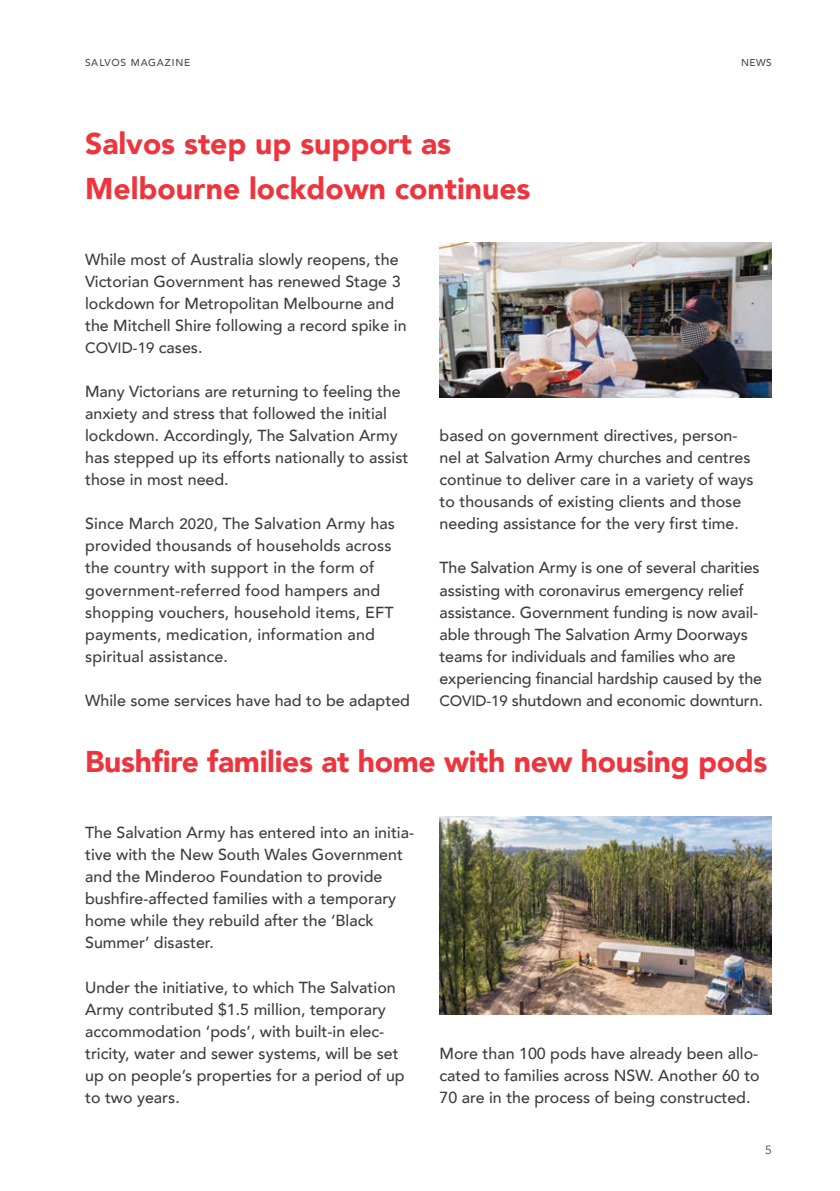
<style>
.page{position:relative;width:840px;height:1191px;background:#fff}
.page>*{position:absolute;margin:0;border:0;box-sizing:border-box;transform-origin:0 0}
.Heading_News_-_re{font:900 30px/44px "Avenir";color:#ee343d}
.Body{font:500 16px/22px "Avenir";color:#3e3e3f}
.Body-2{font:500 15px "Avenir";color:#3e3e3f}
.t1{font:12px "Avenir";color:#4b4c4d}
.Page_name_-_Right{font:500 10px "Avenir";letter-spacing:.065em;color:#4b4c4d}
.s1{font-size:16px}
.s2{font-size:15px}
</style>
<div class="page">
<img style="left:439px;top:243px;width:332px;height:154px">
<img style="left:439px;top:816px;width:332px;height:198px">
<p class="Page_name_-_Right" style="left:85px;top:54px;width:107px">SALVOS MAGAZINE</p>
<p class="Heading_News_-_re" style="left:85px;top:121px;width:446px">Salvos step up support as<br>Melbourne lockdown continues</p>
<p class="Page_name_-_Right" style="left:740px;top:54px;width:32px">NEWS</p>
<p class="Body" style="left:85px;top:247px;width:323px">While most of Australia slowly reopens, the Victorian Government has renewed Stage 3 lockdown for Metropolitan Melbourne and the Mitchell Shire following a record spike in</p>
<p class="Body-2" style="left:85px;top:335px;width:119px">COVID-19 <span class="s1">cases.</span></p>
<p class="Body" style="left:85px;top:379px;width:324px">Many Victorians are returning to feeling the anxiety and stress that followed the initial lockdown. Accordingly, The Salvation Army has stepped up its efforts nationally to assist those in most need.</p>
<p class="Body" style="left:85px;top:512px;width:311px">Since March <span class="s2">2020</span>, The Salvation Army has provided thousands of households across the country with support in the form of government-referred food hampers and shopping vouchers, household items, EFT payments, medication, information and spiritual assistance.</p>
<p class="Body" style="left:85px;top:688px;width:326px">While some services have had to be adapted</p>
<p class="Body" style="left:439px;top:424px;width:315px">based on government directives, person&shy;nel at Salvation Army churches and centres continue to deliver care in a variety of ways to thousands of existing clients and those needing assistance for the very first time.</p>
<p class="Body" style="left:439px;top:556px;width:325px">The Salvation Army is one of several charities assisting with coronavirus emergency relief assistance. Government funding is now avail&shy;able through The Salvation Army Doorways teams for individuals and families who are experiencing financial hardship caused by the <span class="s2">COVID-19</span> shutdown and economic downturn.</p>
<p class="Heading_News_-_re" style="left:85px;top:738px;width:683px">Bushfire families at home with new housing pods</p>
<p class="Body" style="left:85px;top:820px;width:330px">The Salvation Army has entered into an initia&shy;tive with the New South Wales Government and the Minderoo Foundation to provide bushfire-affected families with a temporary home while they rebuild after the ‘Black Summer’ disaster.</p>
<p class="Body" style="left:85px;top:975px;width:321px">Under the initiative, to which The Salvation Army contributed $1.5 million, temporary accommodation ‘pods’, with built-in elec&shy;tricity, water and sewer systems, will be set up on people’s properties for a period of up to two years.</p>
<p class="Body" style="left:439px;top:1041px;width:321px;text-align:justify">More than 100 pods have already been allo&shy;cated to families across NSW. Another 60 to 70 are in the process of being constructed.</p>
<p class="t1" style="left:764px;top:1142px;width:8px">5</p>
</div>
